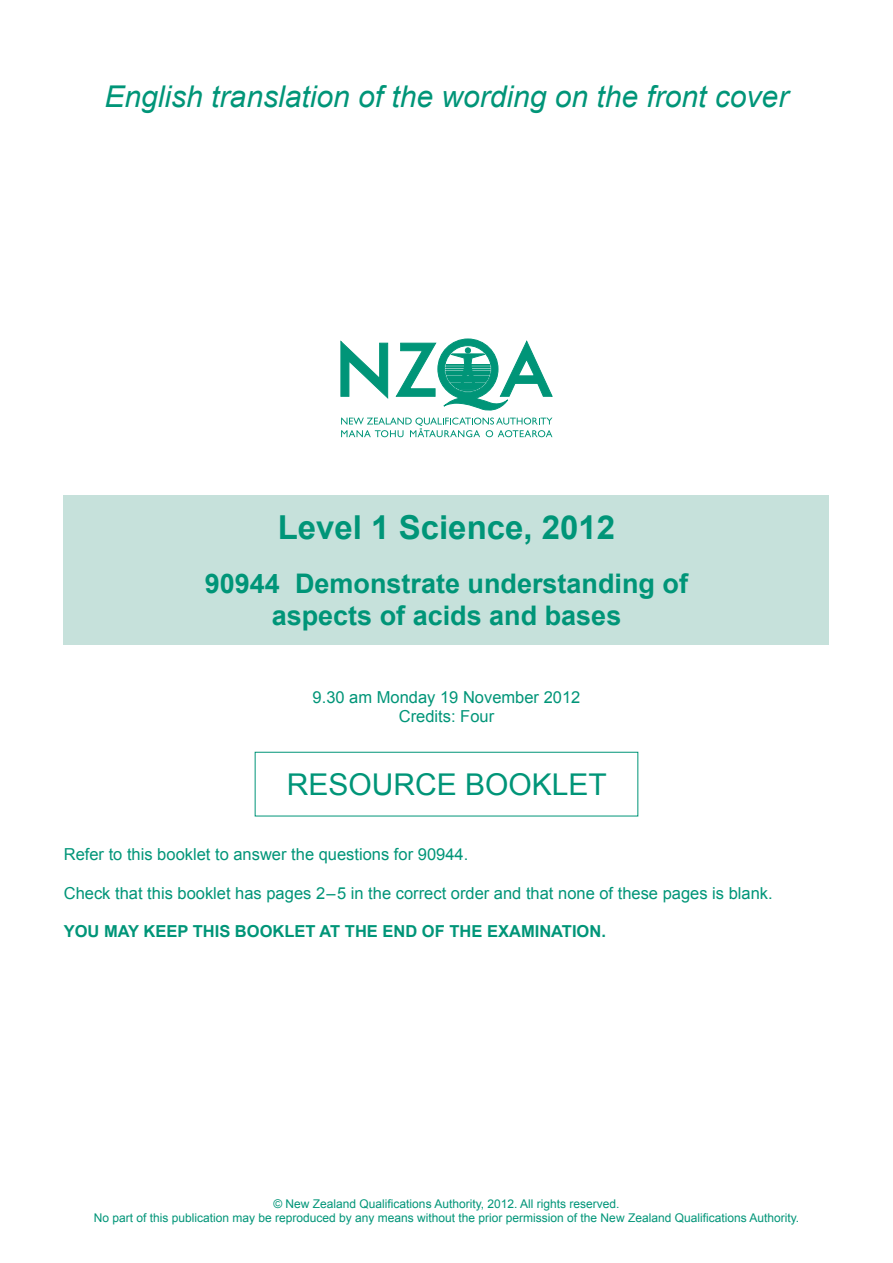
<style>
.page{position:relative;width:893px;height:1263px;background:#fff}
.page>*{position:absolute;margin:0;border:0;box-sizing:border-box;transform-origin:0 0}
.t1{font:700 33px "Arial";color:#009578}
.Inline_frame{font:italic 30px "Arial";color:#009578}
.t2{font:30px "Arial";color:#009578}
.t3{font:700 27px/32.4px "Arial";color:#009578;text-align:center}
.Instructions{font:16.5px "Arial";color:#009578}
.Instructions-2{font:700 16.5px "Arial";color:#009578}
.Exam_date___Credits{font:16.5px "Arial";color:#009578}
.Copyright_notice{font:12px "Arial";color:#009578}
</style>
<div class="page">
<div style="left:64px;top:495px;width:765px;height:150px;background:#c6e1db"></div>
<svg style="left:341px;top:339px;width:212px;height:98px"></svg>
<p class="Inline_frame" style="left:105px;top:77px;width:685px">English translation of the wording on the front cover</p>
<p class="t1" style="left:278px;top:506px;width:339px">Level 1 Science, 2012</p>
<p class="t3" style="left:205px;top:568px;width:485px">90944 Demonstrate understanding of aspects of acids and bases</p>
<p class="Exam_date___Credits" style="left:313px;top:686px;width:269px">9.30 am Monday 19 November 2012</p>
<p class="Exam_date___Credits" style="left:399px;top:706px;width:97px">Credits: Four</p>
<p class="t2" style="left:287px;top:765px;width:322px">RESOURCE BOOKLET</p>
<p class="Instructions" style="left:64px;top:843px;width:406px">Refer to this booklet to answer the questions for 90944.</p>
<p class="Instructions" style="left:64px;top:882px;width:710px">Check that this booklet has pages 2 – 5 in the correct order and that none of these pages is blank.</p>
<p class="Instructions-2" style="left:64px;top:921px;width:544px">YOU MAY KEEP THIS BOOKLET AT THE END OF THE EXAMINATION.</p>
<p class="Copyright_notice" style="left:273px;top:1196px;width:348px">© New Zealand Qualifications Authority, 2012. All rights reserved.</p>
<p class="Copyright_notice" style="left:94px;top:1210px;width:707px">No part of this publication may be reproduced by any means without the prior permission of the New Zealand Qualifications Authority.</p>
</div>
